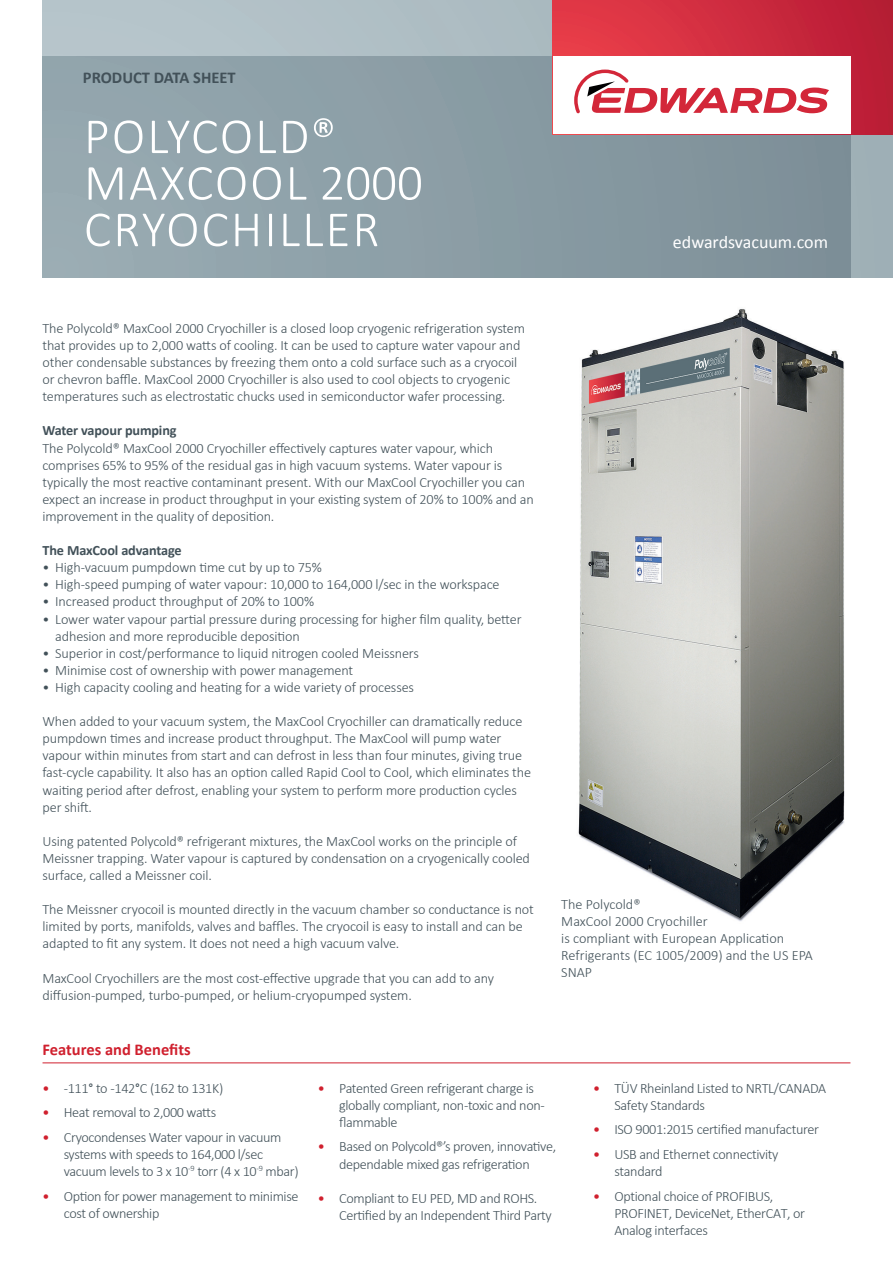
<style>
.page{position:relative;width:893px;height:1263px;background:#fff}
.page>*{position:absolute;margin:0;border:0;box-sizing:border-box;transform-origin:0 0}
.t1{font:300 51px/46.5px "Calibri";letter-spacing:.04em;color:#fff}
.t2{font:18px "Calibri";color:#fff}
.t3{font:700 16.5px "Calibri";color:#d0202e}
.t4{font:700 16.5px "Calibri";color:#425159}
.t5{font:300 14.25px/17.1px "Calibri";letter-spacing:-.01em;color:#425159}
.t6{font:700 14.25px "Calibri";letter-spacing:-.01em;color:#425159}
.s1{font-weight:400;color:#d0202e}
.s2{font-weight:400}
</style>
<div class="page">
<img style="left:578px;top:309px;width:267px;height:612px">
<svg style="left:43px;top:0;width:850px;height:278px;background:#adbcc2"></svg>
<div style="left:43px;top:57px;width:807px;height:221px;background:linear-gradient(to right,#98abb2,#7d8f98)"></div>
<svg style="left:553px;top:0;width:340px;height:134px;background:#ce2e41"></svg>
<div style="left:553px;top:57px;width:297px;height:77px;background:#fff"></div>
<svg style="left:574px;top:70px;width:255px;height:43px"></svg>
<hr style="left:43px;top:1062px;width:807px;height:1px;background:#d0202e">
<p class="t4" style="left:83px;top:67px;width:154px">PRODUCT DATA SHEET</p>
<h1 class="t1" style="left:84px;top:112px;width:340px">POLYCOLD®<br>MAXCOOL 2000<br>CRYOCHILLER</h1>
<p class="t2" style="left:673px;top:231px;width:157px">edwardsvacuum.com</p>
<p class="t5" style="left:43px;top:319px;width:484px">The Polycold® MaxCool 2000 Cryochiller is a closed loop cryogenic refrigeration system that provides up to 2,000 watts of cooling. It can be used to capture water vapour and other condensable substances by freezing them onto a cold surface such as a cryocoil or chevron baffle. MaxCool 2000 Cryochiller is also used to cool objects to cryogenic temperatures such as electrostatic chucks used in semiconductor wafer processing.</p>
<p class="t6" style="left:43px;top:422px;width:136px">Water vapour pumping</p>
<p class="t5" style="left:43px;top:439px;width:493px">The Polycold® MaxCool 2000 Cryochiller effectively captures water vapour, which comprises 65% to 95% of the residual gas in high vacuum systems. Water vapour is typically the most reactive contaminant present. With our MaxCool Cryochiller you can expect an increase in product throughput in your existing system of 20% to 100% and an improvement in the quality of deposition.</p>
<p class="t6" style="left:43px;top:541px;width:141px">The MaxCool advantage</p>
<p class="t5" style="left:43px;top:559px;width:281px">• High-vacuum pumpdown time cut by up to 75%</p>
<p class="t5" style="left:43px;top:576px;width:459px">• High-speed pumping of water vapour: 10,000 to 164,000 l/sec in the workspace</p>
<p class="t5" style="left:43px;top:593px;width:273px">• Increased product throughput of 20% to 100%</p>
<p class="t5" style="left:55px;top:610px;width:468px;text-indent:-13px">• Lower water vapour partial pressure during processing for higher film quality, better adhesion and more reproducible deposition</p>
<p class="t5" style="left:43px;top:644px;width:378px">• Superior in cost/performance to liquid nitrogen cooled Meissners</p>
<p class="t5" style="left:43px;top:661px;width:312px">• Minimise cost of ownership with power management</p>
<p class="t5" style="left:43px;top:678px;width:373px">• High capacity cooling and heating for a wide variety of processes</p>
<p class="t5" style="left:43px;top:713px;width:490px">When added to your vacuum system, the MaxCool Cryochiller can dramatically reduce pumpdown times and increase product throughput. The MaxCool will pump water vapour within minutes from start and can defrost in less than four minutes, giving true fast-cycle capability. It also has an option called Rapid Cool to Cool, which eliminates the waiting period after defrost, enabling your system to perform more production cycles per shift.</p>
<p class="t5" style="left:43px;top:832px;width:489px">Using patented Polycold® refrigerant mixtures, the MaxCool works on the principle of<br>Meissner trapping. Water vapour is captured by condensation on a cryogenically cooled surface, called a Meissner coil.</p>
<p class="t5" style="left:43px;top:901px;width:493px">The Meissner cryocoil is mounted directly in the vacuum chamber so conductance is not limited by ports, manifolds, valves and baffles. The cryocoil is easy to install and can be adapted to fit any system. It does not need a high vacuum valve.</p>
<p class="t5" style="left:43px;top:969px;width:453px">MaxCool Cryochillers are the most cost-effective upgrade that you can add to any diffusion-pumped, turbo-pumped, or helium-cryopumped system.</p>
<p class="t5" style="left:561px;top:895px;width:253px">The Polycold®<br>MaxCool 2000 Cryochiller<br>is compliant with European Application<br>Refrigerants (EC 1005/2009) and the US EPA<br>SNAP</p>
<p class="t3" style="left:43px;top:1039px;width:150px">Features and Benefits</p>
<p class="t5" style="left:43px;top:1079px;width:182px"><span class="s1">•</span> -111<span class="s2">°</span> to -142<span class="s2">°</span>C (162 to 131K)</p>
<p class="t5" style="left:43px;top:1104px;width:175px"><span class="s1">•</span> Heat removal to 2,000 watts</p>
<p class="t5" style="left:64px;top:1128px;width:236px;text-indent:-21px"><span class="s1">•</span> Cryocondenses Water vapour in vacuum systems with speeds to 164,000 l/sec vacuum levels to 3 x 10<sup>-9</sup> torr (4 x 10<sup>-9</sup> mbar)</p>
<p class="t5" style="left:64px;top:1187px;width:236px;text-indent:-21px"><span class="s1">•</span> Option for power management to minimise cost of ownership</p>
<p class="t5" style="left:339px;top:1079px;width:207px;text-indent:-21px"><span class="s1">•</span> Patented Green refrigerant charge is globally compliant, non-toxic and non&shy;flammable</p>
<p class="t5" style="left:318px;top:1138px;width:240px;text-align:center"><span class="s1">•</span> Based on Polycold®’s proven, innovative, dependable mixed gas refrigeration</p>
<p class="t5" style="left:339px;top:1189px;width:214px;text-indent:-21px"><span class="s1">•</span> Compliant to EU PED, MD and ROHS.<br>Certified by an Independent Third Party</p>
<p class="t5" style="left:614px;top:1079px;width:213px;text-indent:-21px"><span class="s1">•</span> TÜV Rheinland Listed to NRTL/CANADA<br>Safety Standards</p>
<p class="t5" style="left:593px;top:1121px;width:228px"><span class="s1">•</span> ISO 9001:2015 certified manufacturer</p>
<p class="t5" style="left:614px;top:1145px;width:166px;text-indent:-21px"><span class="s1">•</span> USB and Ethernet connectivity standard</p>
<p class="t5" style="left:614px;top:1187px;width:192px;text-indent:-21px"><span class="s1">•</span> Optional choice of PROFIBUS,<br>PROFINET, DeviceNet, EtherCAT, or<br>Analog interfaces</p>
</div>
